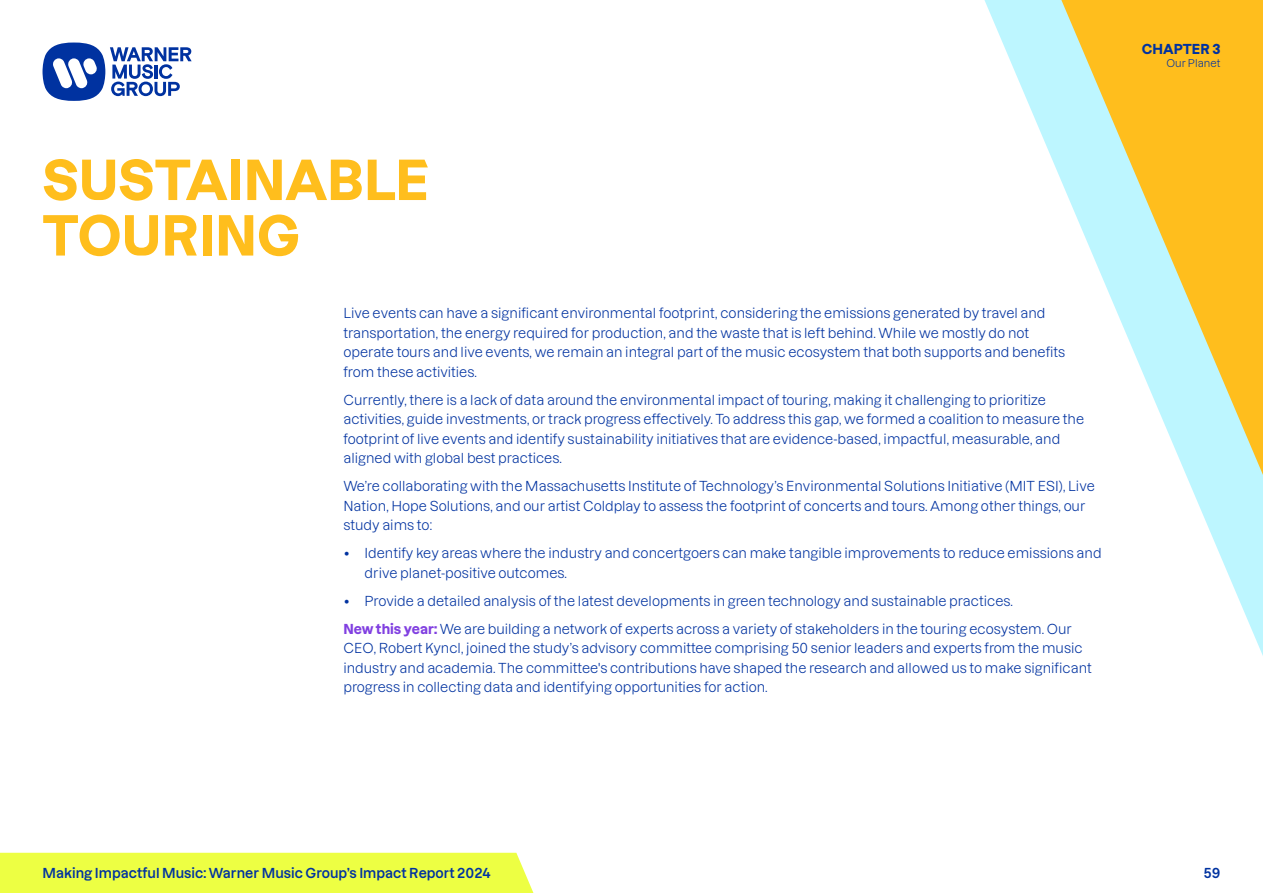
<style>
.page{position:relative;width:1263px;height:893px;background:#fff}
.page>*{position:absolute;margin:0;border:0;box-sizing:border-box;transform-origin:0 0}
.t1{font:700 54px/55.5px "WMG Dazzed";letter-spacing:-.005em;color:#ffbe1d}
.t2{font:13.5px/19.5px "WMG Dazzed";color:#0032a0}
.t3{font:600 13.5px "WMG Dazzed";color:#0032a0}
.t4{font:700 13.5px "WMG Dazzed";color:#0032a0}
.t5{font:10.5px "WMG Dazzed";color:#0032a0}
.s1{font-weight:700;color:#8140e1}
</style>
<div class="page">
<svg style="left:984px;top:0;width:279px;height:656px"></svg>
<svg style="left:1061px;top:0;width:202px;height:477px"></svg>
<div style="left:0;top:853px;width:533px;height:40px;background:#edff43"></div>
<svg style="left:43px;top:43px;width:149px;height:58px"></svg>
<h1 class="t1" style="left:43px;top:146px;width:388px">SUSTAINABLE<br>TOURING</h1>
<p class="t2" style="left:343px;top:302px;width:723px">Live events can have a significant environmental footprint, considering the emissions generated by travel and transportation, the energy required for production, and the waste that is left behind. While we mostly do not operate tours and live events, we remain an integral part of the music ecosystem that both supports and benefits from these activities.</p>
<p class="t2" style="left:343px;top:389px;width:742px">Currently, there is a lack of data around the environmental impact of touring, making it challenging to prioritize activities, guide investments, or track progress effectively. To address this gap, we formed a coalition to measure the footprint of live events and identify sustainability initiatives that are evidence-based, impactful, measurable, and aligned with global best practices.</p>
<p class="t2" style="left:343px;top:475px;width:753px">We’re collaborating with the Massachusetts Institute of Technology’s Environmental Solutions Initiative (MIT ESI), Live<br>Nation, Hope Solutions, and our artist Coldplay to assess the footprint of concerts and tours. Among other things, our study aims to:</p>
<p class="t2" style="left:365px;top:542px;width:738px;text-indent:-21px">• Identify key areas where the industry and concertgoers can make tangible improvements to reduce emissions and drive planet-positive outcomes.</p>
<p class="t2" style="left:343px;top:585px;width:730px;line-height:28px">• Provide a detailed analysis of the latest developments in green technology and sustainable practices.<br><span class="s1">New this year:</span> We are building a network of experts across a variety of stakeholders in the touring ecosystem. Our</p>
<p class="t2" style="left:343px;top:637px;width:750px">CEO, Robert Kyncl, joined the study’s advisory committee comprising 50 senior leaders and experts from the music industry and academia. The committee's contributions have shaped the research and allowed us to make significant progress in collecting data and identifying opportunities for action.</p>
<p class="t4" style="left:1142px;top:38px;width:80px">CHAPTER 3</p>
<p class="t5" style="left:1166px;top:55px;width:56px">Our Planet</p>
<p class="t3" style="left:43px;top:862px;width:450px">Making Impactful Music: Warner Music Group’s Impact Report 2024</p>
<p class="t3" style="left:1203px;top:862px;width:18px">59</p>
</div>
